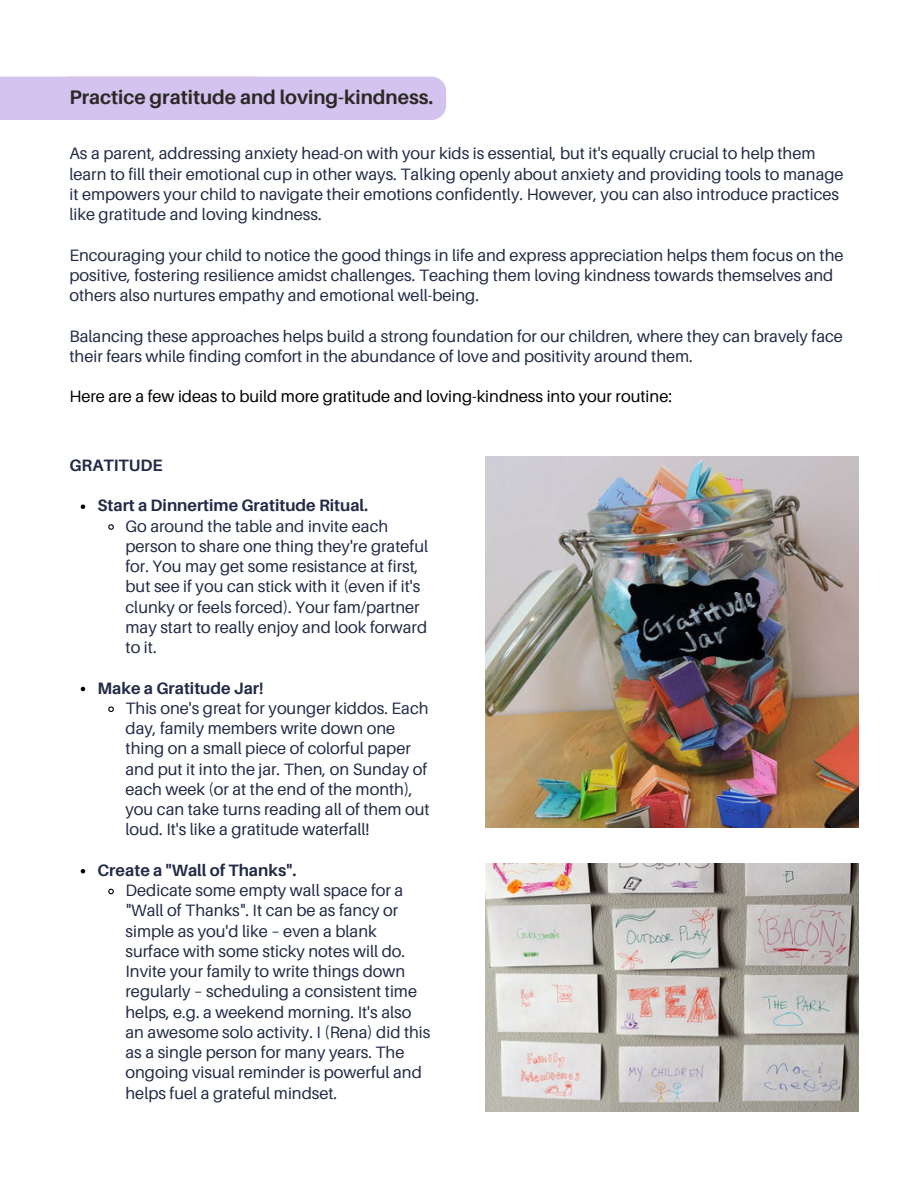
<style>
.page{position:relative;width:918px;height:1188px;background:#fff}
.page>*{position:absolute;margin:0;border:0;box-sizing:border-box;transform-origin:0 0}
.t1{font:700 19.65px "Aileron";color:#2b2927}
.t2{font:700 19.65px "Aileron";color:#222b46}
.t3{font:16.5px/20.2px "Aileron";color:#222b46}
.t4{font:700 16.5px "Aileron";color:#222b46}
.t5{font:16.5px "Aileron";color:#000}
</style>
<div class="page">
<div style="left:0;top:77px;width:446px;height:43px;background:#d4c3ef"></div>
<img style="left:486px;top:456px;width:372px;height:372px">
<img style="left:486px;top:864px;width:372px;height:247px">
<svg style="left:81px;top:505px;width:4px;height:4px"></svg>
<svg style="left:108px;top:524px;width:6px;height:6px"></svg>
<svg style="left:81px;top:687px;width:4px;height:4px"></svg>
<svg style="left:108px;top:706px;width:6px;height:6px"></svg>
<svg style="left:81px;top:869px;width:4px;height:5px"></svg>
<svg style="left:108px;top:888px;width:6px;height:7px"></svg>
<p class="t1" style="left:69px;top:85px;width:365px">Practice gratitude and loving-kindness.</p>
<p class="t2" style="left:69px;top:86px;width:183px">St rt with empathy.</p>
<p class="t3" style="left:69px;top:143px;width:776px">As a parent, addressing anxiety head-on with your kids is essential, but it's equally crucial to help them learn to fill their emotional cup in other ways. Talking openly about anxiety and providing tools to manage it empowers your child to navigate their emotions confidently. However, you can also introduce practices like gratitude and loving kindness.</p>
<p class="t3" style="left:69px;top:244px;width:776px">Encouraging your child to notice the good things in life and express appreciation helps them focus on the positive, fostering resilience amidst challenges. Teaching them loving kindness towards themselves and others also nurtures empathy and emotional well-being.</p>
<p class="t3" style="left:69px;top:325px;width:775px">Balancing these approaches helps build a strong foundation for our children, where they can bravely face their fears while finding comfort in the abundance of love and positivity around them.</p>
<p class="t5" style="left:69px;top:386px;width:604px">Here are a few ideas to build more gratitude and loving-kindness into your routine:</p>
<p class="t4" style="left:69px;top:455px;width:95px">GRATITUDE</p>
<p class="t4" style="left:97px;top:495px;width:272px">Start a Dinnertime Gratitude Ritual.</p>
<p class="t3" style="left:126px;top:515px;width:304px">Go around the table and invite each person to share one thing they're grateful for. You may get some resistance at first, but see if you can stick with it (even if it's clunky or feels forced). Your fam/partner may start to really enjoy and look forward to it.</p>
<p class="t4" style="left:97px;top:678px;width:168px">Make a Gratitude Jar!</p>
<p class="t3" style="left:126px;top:698px;width:306px">This one's great for younger kiddos. Each day, family members write down one thing on a small piece of colorful paper and put it into the jar. Then, on Sunday of each week (or at the end of the month), you can take turns reading all of them out loud. It's like a gratitude waterfall!</p>
<p class="t4" style="left:97px;top:860px;width:201px">Create a "Wall of Thanks".</p>
<p class="t3" style="left:126px;top:880px;width:306px">Dedicate some empty wall space for a "Wall of Thanks". It can be as fancy or simple as you'd like – even a blank surface with some sticky notes will do.<br>Invite your family to write things down regularly – scheduling a consistent time helps, e.g. a weekend morning. It's also an awesome solo activity. I (Rena) did this as a single person for many years. The ongoing visual reminder is powerful and helps fuel a grateful mindset.</p>
</div>
